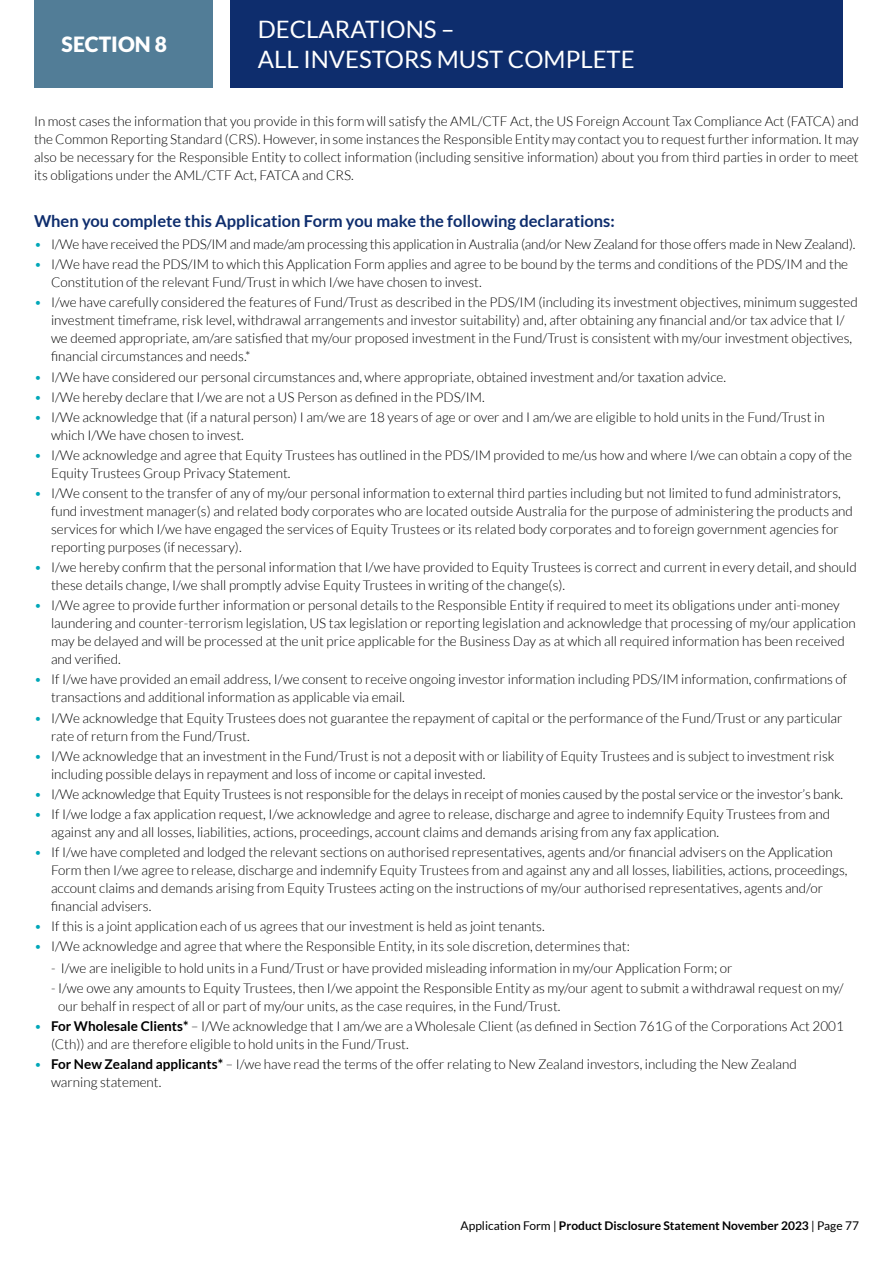
<style>
.page{position:relative;width:893px;height:1263px;background:#fff}
.page>*{position:absolute;margin:0;border:0;box-sizing:border-box;transform-origin:0 0}
.t1{font:24px/30px "Lato";color:#fff}
.t2{font:900 21px "Lato";color:#fff}
.t3{font:700 16.5px "Lato";color:#0e2d6d}
.t4{font:300 13.5px/18px "Lato";color:#000}
.t5{font:700 12px "Lato";color:#000}
.s1{color:#00a7b8}
.s2{font-weight:700}
.s3{font-weight:400}
</style>
<div class="page">
<div style="left:230px;top:0;width:612px;height:87px;background:#0e2d6d"></div>
<div style="left:34px;top:0;width:178px;height:87px;background:#527d97"></div>
<h2 class="t2" style="left:62px;top:32px;width:107px">SECTION 8</h2>
<h1 class="t1" style="left:258px;top:14px;width:378px">DECLARATIONS –<br>ALL INVESTORS MUST COMPLETE</h1>
<p class="t4" style="left:34px;top:113px;width:826px;text-align:justify">In most cases the information that you provide in this form will satisfy the AML/CTF Act, the US Foreign Account Tax Compliance Act (FATCA) and the Common Reporting Standard (CRS). However, in some instances the Responsible Entity may contact you to request further information. It may also be necessary for the Responsible Entity to collect information (including sensitive information) about you from third parties in order to meet its obligations under the AML/CTF Act, FATCA and CRS.</p>
<p class="t3" style="left:34px;top:211px;width:582px">When you complete this Application Form you make the following declarations:</p>
<p class="t4" style="left:34px;top:235px;width:823px"><span class="s1">•</span> I/We have received the PDS/IM and made/am processing this application in Australia (and/or New Zealand for those offers made in New Zealand).</p>
<p class="t4" style="left:51px;top:255px;width:799px;text-indent:-17px"><span class="s1">•</span> I/We have read the PDS/IM to which this Application Form applies and agree to be bound by the terms and conditions of the PDS/IM and the<br>Constitution of the relevant Fund/Trust in which I/we have chosen to invest.</p>
<p class="t4" style="left:51px;top:294px;width:808px;text-indent:-17px"><span class="s1">•</span> I/we have carefully considered the features of Fund/Trust as described in the PDS/IM (including its investment objectives, minimum suggested investment timeframe, risk level, withdrawal arrangements and investor suitability) and, after obtaining any financial and/or tax advice that I/ we deemed appropriate, am/are satisfied that my/our proposed investment in the Fund/Trust is consistent with my/our investment objectives, financial circumstances and needs.*</p>
<p class="t4" style="left:34px;top:368px;width:694px"><span class="s1">•</span> I/We have considered our personal circumstances and, where appropriate, obtained investment and/or taxation advice.</p>
<p class="t4" style="left:34px;top:388px;width:452px"><span class="s1">•</span> I/We hereby declare that I/we are not a US Person as defined in the PDS/IM.</p>
<p class="t4" style="left:51px;top:408px;width:775px;text-indent:-17px"><span class="s1">•</span> I/We acknowledge that (if a natural person) I am/we are 18 years of age or over and I am/we are eligible to hold units in the Fund/Trust in which I/We have chosen to invest.</p>
<p class="t4" style="left:51px;top:446px;width:802px;text-indent:-17px"><span class="s1">•</span> I/We acknowledge and agree that Equity Trustees has outlined in the PDS/IM provided to me/us how and where I/we can obtain a copy of the<br>Equity Trustees Group Privacy Statement.</p>
<p class="t4" style="left:51px;top:484px;width:803px;text-indent:-17px"><span class="s1">•</span> I/We consent to the transfer of any of my/our personal information to external third parties including but not limited to fund administrators, fund investment manager(s) and related body corporates who are located outside Australia for the purpose of administering the products and services for which I/we have engaged the services of Equity Trustees or its related body corporates and to foreign government agencies for reporting purposes (if necessary).</p>
<p class="t4" style="left:51px;top:558px;width:807px;text-indent:-17px"><span class="s1">•</span> I/we hereby confirm that the personal information that I/we have provided to Equity Trustees is correct and current in every detail, and should these details change, I/we shall promptly advise Equity Trustees in writing of the change(s).</p>
<p class="t4" style="left:51px;top:596px;width:806px;text-indent:-17px"><span class="s1">•</span> I/We agree to provide further information or personal details to the Responsible Entity if required to meet its obligations under anti-money laundering and counter-terrorism legislation, US tax legislation or reporting legislation and acknowledge that processing of my/our application may be delayed and will be processed at the unit price applicable for the Business Day as at which all required information has been received and verified.</p>
<p class="t4" style="left:51px;top:671px;width:798px;text-indent:-17px"><span class="s1">•</span> If I/we have provided an email address, I/we consent to receive ongoing investor information including PDS/IM information, confirmations of transactions and additional information as applicable via email.</p>
<p class="t4" style="left:51px;top:709px;width:793px;text-indent:-17px"><span class="s1">•</span> I/We acknowledge that Equity Trustees does not guarantee the repayment of capital or the performance of the Fund/Trust or any particular rate of return from the Fund/Trust.</p>
<p class="t4" style="left:51px;top:747px;width:785px;text-indent:-17px"><span class="s1">•</span> I/We acknowledge that an investment in the Fund/Trust is not a deposit with or liability of Equity Trustees and is subject to investment risk including possible delays in repayment and loss of income or capital invested.</p>
<p class="t4" style="left:34px;top:785px;width:811px"><span class="s1">•</span> I/We acknowledge that Equity Trustees is not responsible for the delays in receipt of monies caused by the postal service or the investor’s bank.</p>
<p class="t4" style="left:51px;top:805px;width:781px;text-indent:-17px"><span class="s1">•</span> If I/we lodge a fax application request, I/we acknowledge and agree to release, discharge and agree to indemnify Equity Trustees from and against any and all losses, liabilities, actions, proceedings, account claims and demands arising from any fax application.</p>
<p class="t4" style="left:51px;top:843px;width:798px;text-indent:-17px"><span class="s1">•</span> If I/we have completed and lodged the relevant sections on authorised representatives, agents and/or financial advisers on the Application Form then I/we agree to release, discharge and indemnify Equity Trustees from and against any and all losses, liabilities, actions, proceedings, account claims and demands arising from Equity Trustees acting on the instructions of my/our authorised representatives, agents and/or financial advisers.</p>
<p class="t4" style="left:34px;top:917px;width:512px"><span class="s1">•</span> If this is a joint application each of us agrees that our investment is held as joint tenants.</p>
<p class="t4" style="left:34px;top:937px;width:597px"><span class="s1">•</span> I/We acknowledge and agree that where the Responsible Entity, in its sole discretion, determines that:</p>
<p class="t4" style="left:51px;top:959px;width:683px">- I/we are ineligible to hold units in a Fund/Trust or have provided misleading information in my/our Application Form; or</p>
<p class="t4" style="left:58px;top:979px;width:787px;text-indent:-7px">- I/we owe any amounts to Equity Trustees, then I/we appoint the Responsible Entity as my/our agent to submit a withdrawal request on my/ our behalf in respect of all or part of my/our units, as the case requires, in the Fund/Trust.</p>
<p class="t4" style="left:51px;top:1017px;width:794px;text-indent:-17px"><span class="s1">•</span> <span class="s2">For Wholesale Clients*</span> – I/We acknowledge that I am/we are a Wholesale Client (as defined in Section 761G of the Corporations Act 2001 (Cth)) and are therefore eligible to hold units in the Fund/Trust.</p>
<p class="t4" style="left:51px;top:1055px;width:747px;text-indent:-17px"><span class="s1">•</span> <span class="s2">For New Zealand applicants*</span> – I/we have read the terms of the offer relating to New Zealand investors, including the New Zealand warning statement.</p>
<p class="t5" style="left:461px;top:1219px;width:400px"><span class="s3">Application Form |</span> Product Disclosure Statement November 2023 <span class="s3">| Page 77</span></p>
</div>
